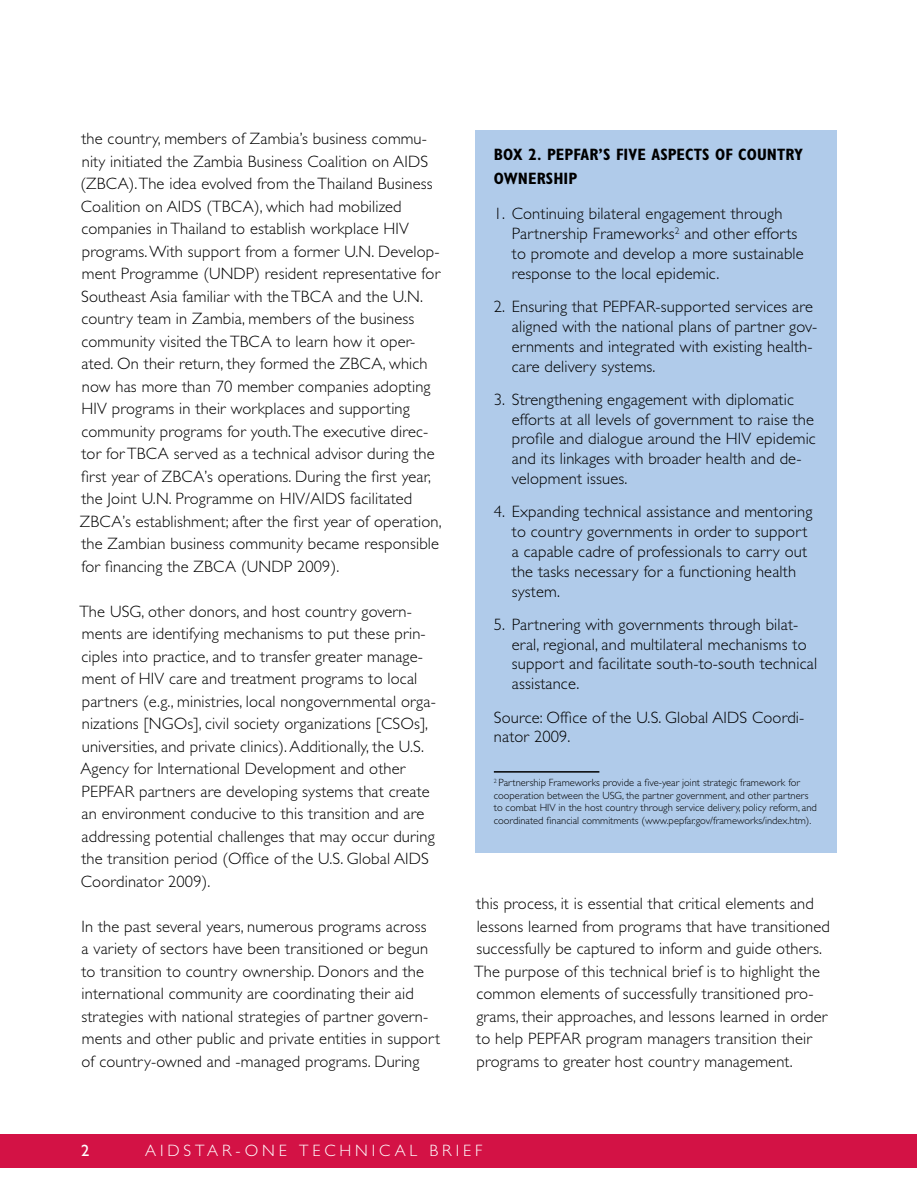
<style>
.page{position:relative;width:918px;height:1188px;background:#fff}
.page>*{position:absolute;margin:0;border:0;box-sizing:border-box;transform-origin:0 0}
.Text{font:300 16.5px/22.5px "Gill Sans Std";letter-spacing:.01em;color:#000}
.Bullet_1{font:300 16.5px/19.8px "Gill Sans Std";letter-spacing:.01em;color:#000}
.Figure_Title{font:700 condensed 16.5px/24px "Gill Sans Std";letter-spacing:.005em;color:#000}
.Header_Month___Year{font:300 16.5px "Gill Sans Std";letter-spacing:.24em;color:#fff}
.t1{font:16.5px "Gill Sans Std";color:#fff}
.t2{font:300 10.5px/12.6px "Gill Sans Std";color:#000}
</style>
<div class="page">
<div style="left:0;top:1134px;width:917px;height:34px;background:#d31245"></div>
<div style="left:476px;top:131px;width:361px;height:722px;background:#b0cbea"></div>
<hr style="left:494px;top:771px;width:105px;height:2px;background:#000">
<p class="Text" style="left:80px;top:127px;width:364px">the country, members of Zambia’s business commu&shy;nity initiated the Zambia Business Coalition on AIDS (ZBCA). The idea evolved from the Thailand Business Coalition on AIDS (TBCA), which had mobilized companies in Thailand to establish workplace HIV programs. With support from a former U.N. Develop&shy;ment Programme (UNDP) resident representative for Southeast Asia familiar with the TBCA and the U.N. country team in Zambia, members of the business community visited the TBCA to learn how it oper&shy;ated. On their return, they formed the ZBCA, which now has more than 70 member companies adopting HIV programs in their workplaces and supporting community programs for youth. The executive direc&shy;tor for TBCA served as a technical advisor during the<br>fi rst year of ZBCA’s operations. During the fi rst year, the Joint U.N. Programme on HIV/AIDS facilitated ZBCA’s establishment; after the fi rst year of operation, the Zambian business community became responsible for fi nancing the ZBCA (UNDP 2009).</p>
<p class="Text" style="left:79px;top:600px;width:358px">The USG, other donors, and host country govern&shy;ments are identifying mechanisms to put these prin&shy;ciples into practice, and to transfer greater manage&shy;ment of HIV care and treatment programs to local partners (e.g., ministries, local nongovernmental orga&shy;nizations [NGOs], civil society organizations [CSOs], universities, and private clinics). Additionally, the U.S.<br>Agency for International Development and other PEPFAR partners are developing systems that create an environment conducive to this transition and are addressing potential challenges that may occur during the transition period (Office of the U.S. Global AIDS Coordinator 2009).</p>
<p class="Text" style="left:81px;top:915px;width:360px">In the past several years, numerous programs across<br>a variety of sectors have been transitioned or begun to transition to country ownership. Donors and the international community are coordinating their aid strategies with national strategies of partner govern&shy;ments and other public and private entities in support of country-owned and -managed programs. During</p>
<p class="Figure_Title" style="left:494px;top:142px;width:311px">BOX 2. PEPFAR’S FIVE ASPECTS OF COUNTRY<br>OWNERSHIP</p>
<p class="Bullet_1" style="left:512px;top:204px;width:293px;text-indent:-18px">1. Continuing bilateral engagement through Partnership Frameworks<sup>2</sup> and other efforts to promote and develop a more sustainable response to the local epidemic.</p>
<p class="Bullet_1" style="left:512px;top:297px;width:307px;text-indent:-18px">2. Ensuring that PEPFAR-supported services are aligned with the national plans of partner gov&shy;ernments and integrated with existing health&shy;care delivery systems.</p>
<p class="Bullet_1" style="left:512px;top:390px;width:305px;text-indent:-18px">3. Strengthening engagement with diplomatic efforts at all levels of government to raise the profi le and dialogue around the HIV epidemic and its linkages with broader health and de&shy;velopment issues.</p>
<p class="Bullet_1" style="left:512px;top:502px;width:302px;text-indent:-18px">4. Expanding technical assistance and mentoring to country governments in order to support a capable cadre of professionals to carry out the tasks necessary for a functioning health system.</p>
<p class="Bullet_1" style="left:512px;top:615px;width:307px;text-indent:-18px">5. Partnering with governments through bilat&shy;eral, regional, and multilateral mechanisms to support and facilitate south-to-south technical assistance.</p>
<p class="Bullet_1" style="left:494px;top:707px;width:312px">Source: Office of the U.S. Global AIDS Coordi&shy;nator 2009.</p>
<p class="t2" style="left:494px;top:776px;width:325px"><sup>2</sup> Partnership Frameworks provide a five-year joint strategic framework for cooperation between the USG, the partner government, and other partners to combat HIV in the host country through service delivery, policy reform, and coordinated fi nancial commitments (www.pepfar.gov/frameworks/index.htm).</p>
<p class="Text" style="left:474px;top:892px;width:357px">this process, it is essential that critical elements and lessons learned from programs that have transitioned successfully be captured to inform and guide others.<br>The purpose of this technical brief is to highlight the common elements of successfully transitioned pro&shy;grams, their approaches, and lessons learned in order to help PEPFAR program managers transition their programs to greater host country management.</p>
<p class="t1" style="left:81px;top:1141px;width:10px">2</p>
<p class="Header_Month___Year" style="left:145px;top:1142px;width:338px">AIDSTAR-ONE TECHNICAL BRIEF</p>
</div>
